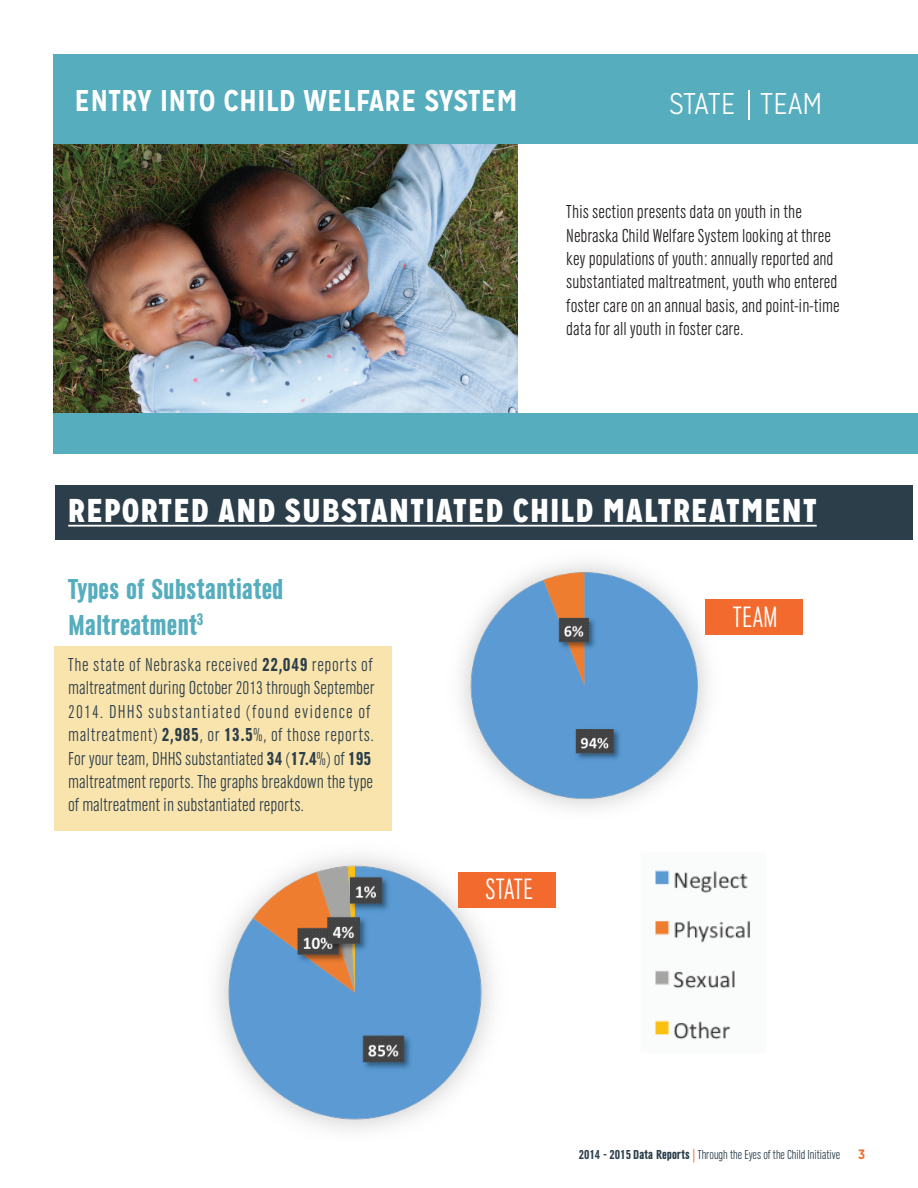
<style>
.page{position:relative;width:918px;height:1188px;background:#fff}
.page>*{position:absolute;margin:0;border:0;box-sizing:border-box;transform-origin:0 0}
.t1{font:900 33px "Mission Gothic";letter-spacing:.05em;color:#fff}
.t2{font:300 30.6px "URW Grotesk Con";letter-spacing:.02em;color:#fff}
.t3{font:700 30px/36px "URW Grotesk Con";color:#56adbd}
.t4{font:700 30px "Mission Gothic";color:#fff}
.t5{font:300 30px "Mission Gothic";color:#fff}
.t6{font:300 19.5px/23.4px "URW Grotesk Con E";letter-spacing:.01em;color:#2b3e4a}
.t7{font:300 19.5px/23.4px "URW Grotesk Con E";color:#231f20}
.t8{font:300 13.5px "URW Grotesk Con";color:#2b3e4a}
.t9{font:700 13.5px "Mission Gothic";color:#f26a2d}
.s1{font-family:"URW Grotesk Con";font-weight:700}
.s2{font-weight:700}
.s3{font-family:"Minion Pro";font-weight:400;color:#f26a2d}
</style>
<div class="page">
<div style="left:55px;top:485px;width:858px;height:55px;background:#2b3e4a"></div>
<div style="left:54px;top:646px;width:338px;height:185px;background:#fae4ad"></div>
<img style="left:53px;top:144px;width:465px;height:269px">
<div style="left:53px;top:54px;width:865px;height:90px;background:#56adbd"></div>
<div style="left:53px;top:413px;width:865px;height:40px;background:#56adbd"></div>
<hr style="left:748px;top:90px;width:2px;height:30px;background:#fff">
<img style="left:461px;top:563px;width:247px;height:246px">
<img style="left:218px;top:855px;width:305px;height:275px">
<img style="left:655px;top:870px;width:95px;height:170px">
<div style="left:705px;top:599px;width:97px;height:36px;background:#f26a2d"></div>
<div style="left:458px;top:872px;width:98px;height:35px;background:#f26a2d"></div>
<hr style="left:68px;top:525px;width:749px;height:2px;background:#fff">
<h3 class="t4" style="left:75px;top:81px;width:445px">ENTRY INTO CHILD WELFARE SYSTEM</h3>
<h3 class="t5" style="left:669px;top:86px;width:155px">STATE TEAM</h3>
<p class="t7" style="left:566px;top:200px;width:275px">This section presents data on youth in the Nebraska Child Welfare System looking at three key populations of youth: annually reported and substantiated maltreatment, youth who entered foster care on an annual basis, and point-in-time data for all youth in foster care.</p>
<h1 class="t1" style="left:68px;top:489px;width:750px">REPORTED AND SUBSTANTIATED CHILD MALTREATMENT</h1>
<h3 class="t3" style="left:68px;top:572px;width:217px">Types of Substantiated<br>Maltreatment<sup>3</sup></h3>
<p class="t6" style="left:68px;top:653px;width:308px">The state of Nebraska received <span class="s1">22,049</span> reports of maltreatment during October 2013 through September 2014. DHHS substantiated (found evidence of maltreatment) <span class="s1">2,985</span>, or <span class="s1">13.5</span>%, of those reports.<br>For your team, DHHS substantiated <span class="s1">34</span> (<span class="s1">17.4</span>%) of <span class="s1">195 </span>maltreatment reports. The graphs breakdown the type of maltreatment in substantiated reports.</p>
<h2 class="t2" style="left:733px;top:601px;width:46px">TEAM</h2>
<h2 class="t2" style="left:485px;top:874px;width:49px">STATE</h2>
<p class="t8" style="left:579px;top:1147px;width:263px"><span class="s2">2014 - 2015 Data Reports</span> <span class="s3">|</span> Through the Eyes of the Child Initiative</p>
<p class="t9" style="left:858px;top:1146px;width:8px">3</p>
</div>
